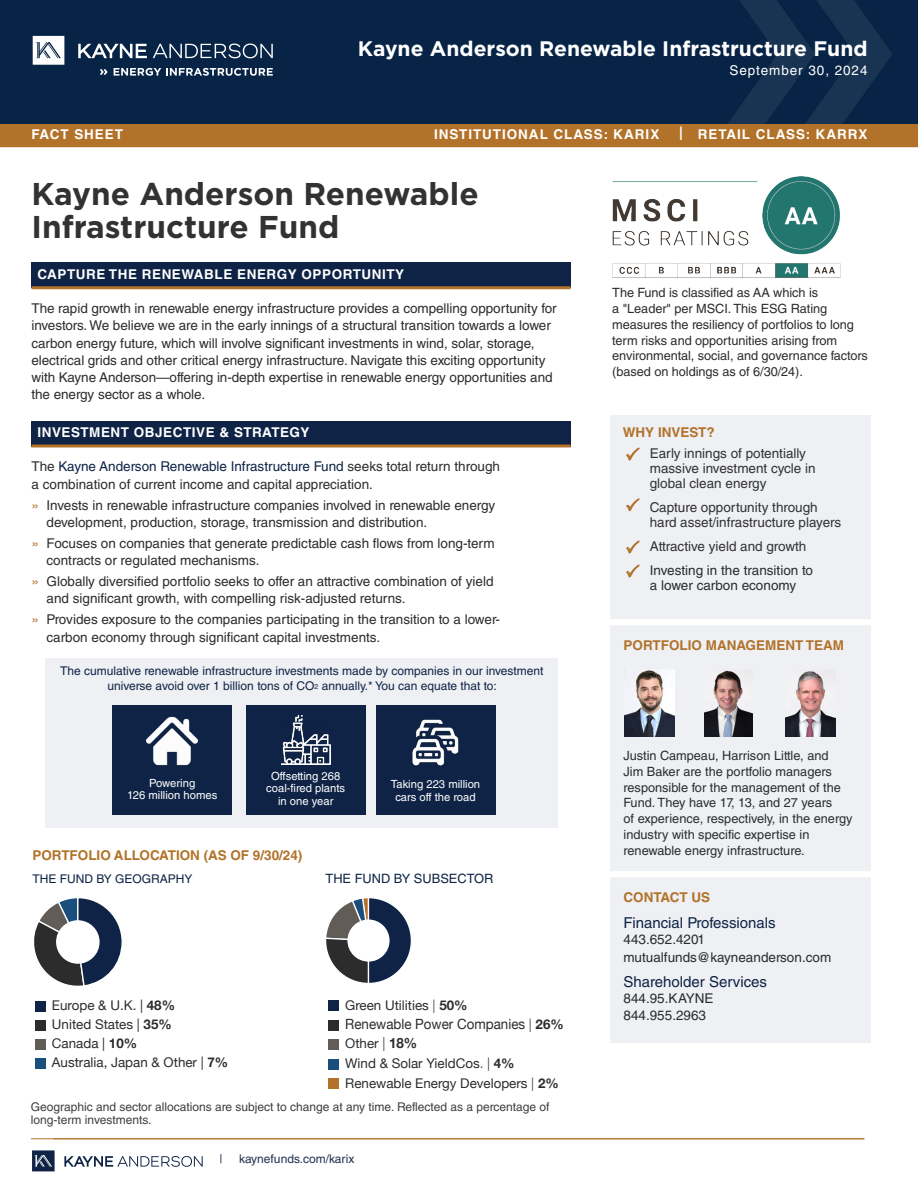
<style>
.page{position:relative;width:918px;height:1188px;background:#fff}
.page>*{position:absolute;margin:0;border:0;box-sizing:border-box;transform-origin:0 0}
.t1{font:700 31.5px/33px "Gotham";color:#323232}
.t2{font:700 21px "Gotham";color:#fff}
.t3{font:15px "Helvetica LT Std";color:#0e2345}
.t4{font:14.1px "Helvetica Neue";color:#2b2c2b;scale:.95 1}
.t5{font:13.5px/17.2px "Helvetica LT Std";color:#2b2c2b}
.t6{font:13.5px/15px "Helvetica LT Std";color:#323232}
.t7{font:700 13.5px "Helvetica LT Std";color:#b27229}
.t8{font:700 13.5px "Helvetica LT Std";letter-spacing:.04em;color:#fff}
.t9{font:700 13.5px "Helvetica LT Std";letter-spacing:.07em;color:#fff}
.t10{font:13.5px "Helvetica LT Std";letter-spacing:.07em;color:#fff}
.t11{font:13.35px/18.9px "Helvetica Neue";color:#2b2c2b}
.t12{font:12.9px "Helvetica LT Std";color:#0e2345}
.t13{font:12.75px/15.8px "Helvetica LT Std";letter-spacing:-.005em;color:#2b2c2b}
.t14{font:12px/15px "Helvetica LT Std";color:#0e2345;text-align:center}
.t15{font:12px "Helvetica LT Std";color:#3e3e3f}
.t16{font:12px "Helvetica LT Std";color:#203150}
.t17{font:11.25px/12.8px "Helvetica LT Std";color:#fff;text-align:center}
.s1{color:#0e2345}
.s2{color:#b27229}
.s3{font-size:7.05px}
.s4{font-weight:700}
.s5{font-weight:300}
.s6{font-weight:300;font-size:13.35px}
.s7{font-weight:700;font-size:13.35px}
.s8{font-weight:300;font-size:14.1px}
.s9{font-weight:700;font-size:14.1px}
</style>
<div class="page">
<svg style="left:64px;top:1156px;width:139px;height:11px"></svg>
<svg style="left:32px;top:1150px;width:23px;height:21px"></svg>
<div style="left:32px;top:262px;width:539px;height:26px;background:#0e2345"></div>
<hr style="left:32px;top:286px;width:539px;height:3px;background:#b27229">
<div style="left:32px;top:421px;width:539px;height:26px;background:#0e2345"></div>
<hr style="left:32px;top:444px;width:539px;height:3px;background:#b27229">
<svg style="left:34px;top:898px;width:88px;height:88px"></svg>
<div style="left:56px;top:920px;width:44px;height:44px;background:#fff;border-radius:50%"></div>
<div style="left:35px;top:1001px;width:11px;height:11px;background:#0e2345"></div>
<div style="left:35px;top:1020px;width:11px;height:11px;background:#2b2c2b"></div>
<div style="left:35px;top:1039px;width:11px;height:11px;background:#625c57"></div>
<div style="left:35px;top:1058px;width:11px;height:11px;background:#1a4e7d"></div>
<svg style="left:326px;top:898px;width:85px;height:85px"></svg>
<div style="left:347px;top:919px;width:43px;height:43px;background:#fff;border-radius:50%"></div>
<div style="left:328px;top:1000px;width:11px;height:11px;background:#0e2345"></div>
<div style="left:328px;top:1020px;width:11px;height:11px;background:#2b2c2b"></div>
<div style="left:328px;top:1039px;width:11px;height:11px;background:#625c57"></div>
<div style="left:328px;top:1059px;width:11px;height:11px;background:#1a4e7d"></div>
<div style="left:328px;top:1078px;width:11px;height:11px;background:#b27229"></div>
<hr style="left:31px;top:1138px;width:833px;height:1px;background:#b27229">
<div style="left:45px;top:658px;width:512px;height:170px;background:#eef0f4"></div>
<div style="left:113px;top:705px;width:119px;height:110px;background:#0e2345"></div>
<div style="left:246px;top:705px;width:119px;height:110px;background:#0e2345"></div>
<div style="left:376px;top:705px;width:119px;height:110px;background:#0e2345"></div>
<img style="left:147px;top:716px;width:51px;height:50px">
<img style="left:281px;top:715px;width:49px;height:50px">
<img style="left:412px;top:719px;width:47px;height:47px">
<div style="left:610px;top:415px;width:261px;height:628px;background:#eef0f4"></div>
<div style="left:590px;top:619px;width:299px;height:6px;background:#fff"></div>
<img style="left:612px;top:176px;width:229px;height:102px">
<img style="left:786px;top:671px;width:50px;height:65px">
<img style="left:624px;top:670px;width:50px;height:66px">
<img style="left:704px;top:670px;width:49px;height:66px">
<div style="left:0;top:120px;width:918px;height:27px;background:#b27229"></div>
<div style="left:0;top:0;width:918px;height:123px;background:#072446"></div>
<img style="left:729px;top:0;width:163px;height:123px">
<svg style="left:153px;top:44px;width:120px;height:14px"></svg>
<svg style="left:78px;top:44px;width:69px;height:14px"></svg>
<svg style="left:100px;top:69px;width:8px;height:6px"></svg>
<svg style="left:114px;top:68px;width:159px;height:8px"></svg>
<svg style="left:33px;top:36px;width:31px;height:29px"></svg>
<div style="left:590px;top:871px;width:299px;height:6px;background:#fff"></div>
<p class="t2" style="left:358px;top:35px;width:511px">Kayne Anderson Renewable Infrastructure Fund</p>
<p class="t10" style="left:729px;top:63px;width:140px">September 30, 2024</p>
<p class="t9" style="left:32px;top:126px;width:93px">FACT SHEET</p>
<p class="t9" style="left:434px;top:126px;width:227px">INSTITUTIONAL CLASS: KARIX</p>
<p class="t9" style="left:679px;top:126px;width:190px">| RETAIL CLASS: KARRX</p>
<p class="t1" style="left:32px;top:177px;width:449px">Kayne Anderson Renewable<br>Infrastructure Fund</p>
<p class="t8" style="left:38px;top:266px;width:368px">CAPTURE THE RENEWABLE ENERGY OPPORTUNITY</p>
<p class="t5" style="left:32px;top:300px;width:527px">The rapid growth in renewable energy infrastructure provides a compelling opportunity for investors. We believe we are in the early innings of a structural transition towards a lower carbon energy future, which will involve significant investments in wind, solar, storage, electrical grids and other critical energy infrastructure. Navigate this exciting opportunity with Kayne Anderson—offering in-depth expertise in renewable energy opportunities and the energy sector as a whole.</p>
<p class="t8" style="left:38px;top:424px;width:274px">INVESTMENT OBJECTIVE &amp; STRATEGY</p>
<p class="t5" style="left:32px;top:458px;width:470px">The <span class="s1">Kayne Anderson Renewable Infrastructure Fund</span> seeks total return through a combination of current income and capital appreciation.</p>
<p class="t5" style="left:47px;top:496px;width:450px;text-indent:-15px"><span class="s2">»</span> Invests in renewable infrastructure companies involved in renewable energy development, production, storage, transmission and distribution.</p>
<p class="t5" style="left:47px;top:534px;width:450px;text-indent:-15px"><span class="s2">»</span> Focuses on companies that generate predictable cash flows from long-term contracts or regulated mechanisms.</p>
<p class="t5" style="left:47px;top:573px;width:449px;text-indent:-15px"><span class="s2">»</span> Globally diversified portfolio seeks to offer an attractive combination of yield and significant growth, with compelling risk-adjusted returns.</p>
<p class="t5" style="left:47px;top:611px;width:455px;text-indent:-15px"><span class="s2">»</span> Provides exposure to the companies participating in the transition to a lower&shy;carbon economy through significant capital investments.</p>
<p class="t14" style="left:60px;top:663px;width:485px">The cumulative renewable infrastructure investments made by companies in our investment universe avoid over 1 billion tons of CO<span class="s3">2</span> annually.* You can equate that to:</p>
<p class="t17" style="left:149px;top:776px;width:48px">Powering</p>
<p class="t17" style="left:127px;top:789px;width:92px">126 million homes</p>
<p class="t17" style="left:266px;top:769px;width:81px">Offsetting 268 coal-fired plants in one year</p>
<p class="t17" style="left:391px;top:777px;width:91px">Taking 223 million</p>
<p class="t17" style="left:395px;top:790px;width:82px">cars off the road</p>
<p class="t7" style="left:32px;top:847px;width:272px">PORTFOLIO ALLOCATION (AS OF 9/30/24)</p>
<p class="t14" style="left:32px;top:871px;width:162px">THE FUND BY GEOGRAPHY</p>
<p class="t12" style="left:326px;top:871px;width:169px">THE FUND BY SUBSECTOR</p>
<p class="t11" style="left:52px;top:997px;width:178px">Europe &amp; U.K. | <span class="s4">48%<br></span>United States | <span class="s4">35%<br></span>Canada | <span class="s4">10%<br></span>Australia, Japan &amp; Other | <span class="s4">7%</span></p>
<p class="t11" style="left:345px;top:996px;width:124px">Green Utilities <span class="s5">|</span> <span class="s4">50%</span></p>
<p class="t4" style="left:345px;top:1014px;width:232px">Renewable Power Companies <span class="s6">|</span> <span class="s7">26%</span></p>
<p class="t11" style="left:345px;top:1035px;width:215px;line-height:19.6px">Other <span class="s8">|</span> <span class="s9">18%<br></span>Wind &amp; Solar YieldCos<span class="s5">. |</span> <span class="s4">4%<br></span>Renewable Energy Developers <span class="s5">|</span> <span class="s4">2%</span></p>
<p class="t15" style="left:31px;top:1100px;width:520px">Geographic and sector allocations are subject to change at any time. Reflected as a percentage of</p>
<p class="t15" style="left:31px;top:1113px;width:122px">long-term investments.</p>
<p class="t16" style="left:219px;top:1152px;width:5px">|</p>
<p class="t16" style="left:239px;top:1152px;width:117px">kaynefunds.com/karix</p>
<p class="t13" style="left:612px;top:285px;width:257px">The Fund is classified as AA which is<br>a "Leader" per MSCI. This ESG Rating measures the resiliency of portfolios to long term risks and opportunities arising from environmental, social, and governance factors (based on holdings as of 6/30/24).</p>
<p class="t7" style="left:623px;top:424px;width:93px">WHY INVEST?</p>
<p class="t6" style="left:650px;top:445px;width:167px">Early innings of potentially massive investment cycle in global clean energy</p>
<p class="t6" style="left:650px;top:499px;width:193px">Capture opportunity through hard asset/infrastructure players</p>
<p class="t6" style="left:650px;top:538px;width:158px">Attractive yield and growth</p>
<p class="t5" style="left:650px;top:562px;width:165px;line-height:15px">Investing in the transition to a lower carbon economy</p>
<p class="t7" style="left:624px;top:638px;width:222px">PORTFOLIO MANAGEMENT TEAM</p>
<p class="t13" style="left:624px;top:748px;width:230px">Justin Campeau, Harrison Little, and<br>Jim Baker are the portfolio managers responsible for the management of the Fund. They have 17, 13, and 27 years<br>of experience, respectively, in the energy industry with specific expertise in renewable energy infrastructure.</p>
<p class="t7" style="left:624px;top:889px;width:88px">CONTACT US</p>
<p class="t3" style="left:624px;top:914px;width:154px">Financial Professionals</p>
<p class="t5" style="left:624px;top:930px;width:209px;line-height:18px">443.652.4201 mutualfunds@kayneanderson.com</p>
<p class="t3" style="left:624px;top:973px;width:145px">Shareholder Services</p>
<p class="t5" style="left:624px;top:991px;width:91px;line-height:16.2px">844.95.KAYNE<br>844.955.2963</p>
</div>
